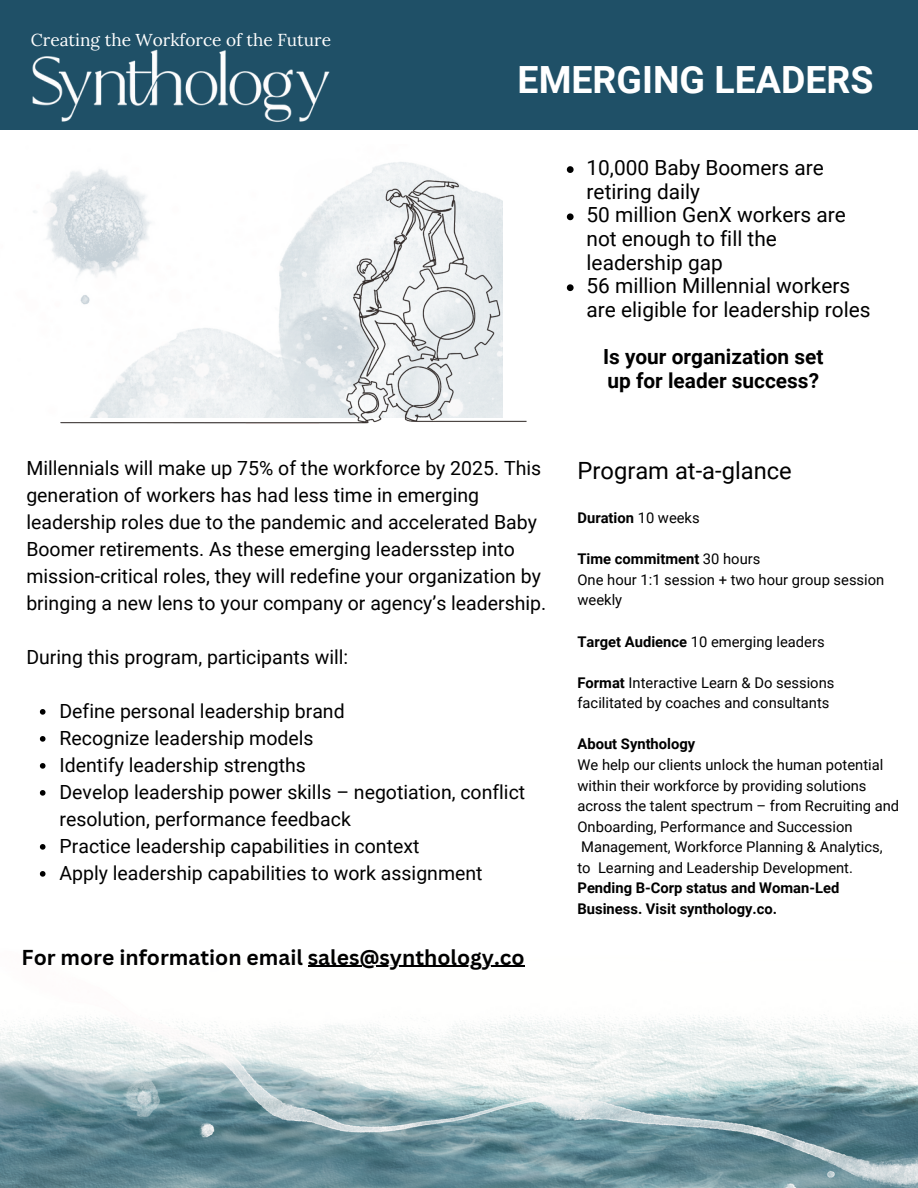
<style>
.page{position:relative;width:918px;height:1188px;background:#fff}
.page>*{position:absolute;margin:0;border:0;box-sizing:border-box;transform-origin:0 0}
.t1{font:700 37.5px "Roboto";color:#fff}
.t2{font:23.7px "Roboto";color:#000}
.t3{font:700 21px "Canva Sans";color:#000}
.t4{font:20.85px/23.7px "Roboto";color:#000}
.t5{font:700 20.85px "Roboto";color:#000}
.t6{font:19.5px/27px "Roboto";color:#000}
.t7{font:17.25px "Lora";color:#fff}
.t8{font:14.7px/20.5px "Roboto";color:#000}
.t9{font:700 14.7px/20.5px "Roboto";color:#000}
.s1{font-weight:400}
.s2{font-weight:700}
</style>
<div class="page">
<div style="left:0;top:0;width:918px;height:129px;background:#1f5067"></div>
<img style="left:6px;top:49px;width:326px;height:81px">
<img style="left:0;top:711px;width:918px;height:477px">
<img style="left:59px;top:162px;width:468px;height:262px">
<svg style="left:40px;top:709px;width:6px;height:6px"></svg>
<svg style="left:40px;top:736px;width:6px;height:6px"></svg>
<svg style="left:40px;top:763px;width:6px;height:6px"></svg>
<svg style="left:40px;top:790px;width:6px;height:6px"></svg>
<svg style="left:40px;top:844px;width:6px;height:6px"></svg>
<svg style="left:40px;top:871px;width:6px;height:6px"></svg>
<svg style="left:567px;top:166px;width:7px;height:7px"></svg>
<svg style="left:567px;top:213px;width:7px;height:7px"></svg>
<svg style="left:567px;top:284px;width:7px;height:7px"></svg>
<hr style="left:308px;top:966px;width:217px;height:1px;background:#000">
<p class="t7" style="left:31px;top:29px;width:302px">Creating the Workforce of the Future</p>
<p class="t1" style="left:518px;top:58px;width:357px">EMERGING LEADERS</p>
<p class="t4" style="left:587px;top:156px;width:239px">10,000 Baby Boomers are retiring daily</p>
<p class="t4" style="left:587px;top:203px;width:261px">50 million GenX workers are not enough to fill the leadership gap</p>
<p class="t4" style="left:587px;top:274px;width:286px">56 million Millennial workers are eligible for leadership roles</p>
<p class="t5" style="left:603px;top:345px;width:222px">Is your organization set</p>
<p class="t5" style="left:607px;top:369px;width:213px">up for leader success?</p>
<p class="t6" style="left:26px;top:455px;width:521px">Millennials will make up 75% of the workforce by 2025. This generation of workers has had less time in emerging leadership roles due to the pandemic and accelerated Baby Boomer retirements. As these emerging leadersstep into mission-critical roles, they will redefine your organization by bringing a new lens to your company or agency’s leadership.</p>
<p class="t6" style="left:26px;top:644px;width:323px">During this program, participants will:</p>
<p class="t6" style="left:60px;top:698px;width:287px">Define personal leadership brand</p>
<p class="t6" style="left:60px;top:725px;width:256px">Recognize leadership models</p>
<p class="t6" style="left:60px;top:752px;width:248px">Identify leadership strengths</p>
<p class="t6" style="left:60px;top:779px;width:467px">Develop leadership power skills – negotiation, conflict resolution, performance feedback</p>
<p class="t6" style="left:60px;top:833px;width:361px">Practice leadership capabilities in context</p>
<p class="t6" style="left:60px;top:860px;width:425px">Apply leadership capabilities to work assignment</p>
<p class="t3" style="left:22px;top:942px;width:505px">For more information email sales@synthology.co</p>
<p class="t2" style="left:578px;top:457px;width:216px">Program at-a-glance</p>
<p class="t9" style="left:578px;top:508px;width:124px">Duration <span class="s1">10 weeks</span></p>
<p class="t9" style="left:578px;top:549px;width:184px">Time commitment <span class="s1">30 hours</span></p>
<p class="t8" style="left:578px;top:570px;width:308px">One hour 1:1 session + two hour group session weekly</p>
<p class="t8" style="left:578px;top:631px;width:249px"><span class="s2">Target Audience</span> 10 emerging leaders</p>
<p class="t8" style="left:578px;top:672px;width:258px"><span class="s2">Format</span> Interactive Learn &amp; Do sessions facilitated by coaches and consultants</p>
<p class="t9" style="left:578px;top:734px;width:119px">About Synthology</p>
<p class="t8" style="left:578px;top:755px;width:307px">We help our clients unlock the human potential</p>
<p class="t8" style="left:578px;top:775px;width:290px">within their workforce by providing solutions</p>
<p class="t8" style="left:578px;top:796px;width:323px">across the talent spectrum – from Recruiting and<br>Onboarding, Performance and Succession</p>
<p class="t8" style="left:578px;top:837px;width:307px">Management, Workforce Planning &amp; Analytics, to Learning and Leadership Development.</p>
<p class="t9" style="left:578px;top:878px;width:263px">Pending B-Corp status and Woman-Led<br>Business. Visit synthology.co.</p>
</div>
